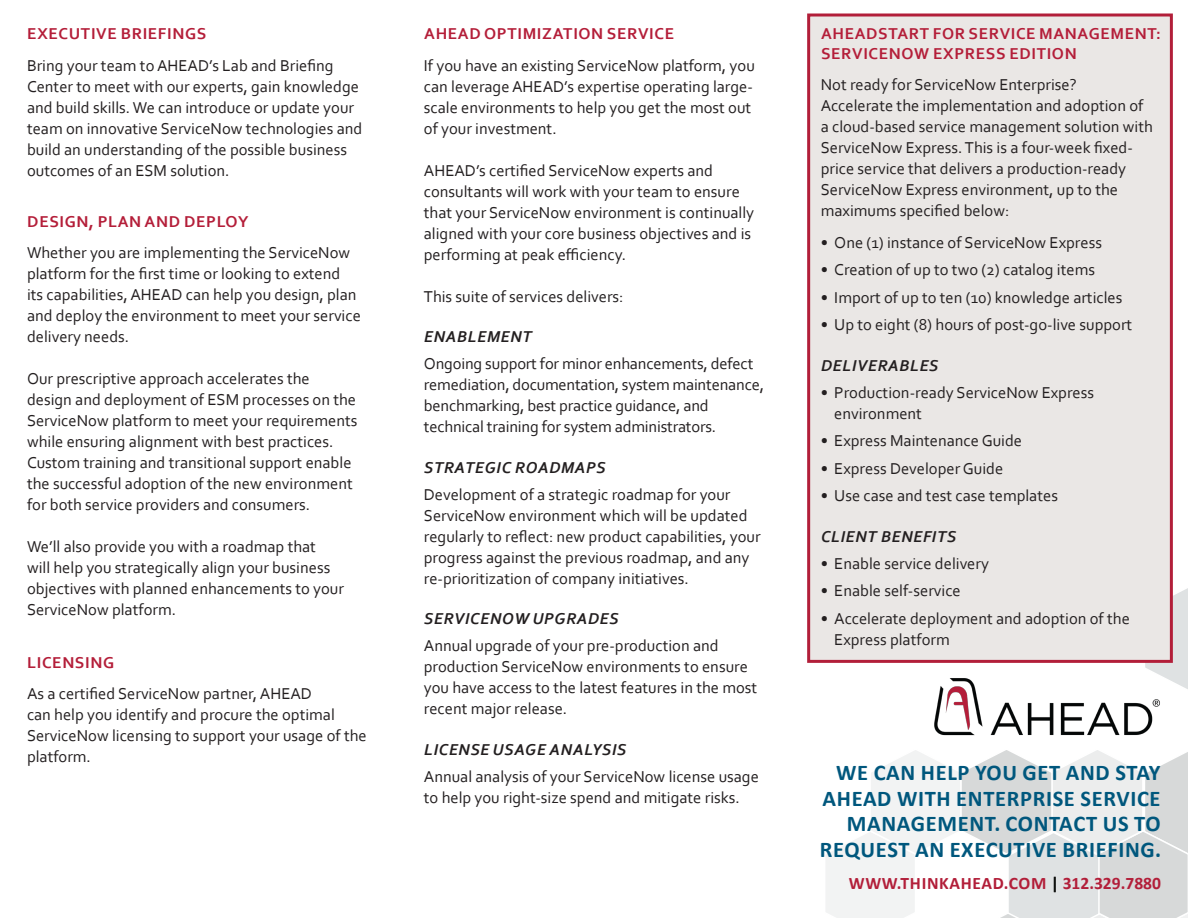
<style>
.page{position:relative;width:1188px;height:918px;background:#fff}
.page>*{position:absolute;margin:0;border:0;box-sizing:border-box;transform-origin:0 0}
.Subhead_1-K{font:700 22.5px/25.5px "Calibri";letter-spacing:.03em;color:#00577d;text-align:right}
.Body_1{font:700 17.55px "Calibri";letter-spacing:.04em;color:#b21e39}
.Body_1-2{font:16.5px/21px "Corbel";color:#231f20}
.Body_1-less_after{font:16.5px/21px "Corbel";color:#231f20}
.Subhead_1{font:700 16.5px/19.5px "Corbel";letter-spacing:.04em;color:#b41e39}
.Subhead_2{font:italic 700 16.5px "Corbel";letter-spacing:.04em;color:#231f20}
.s1{color:#040503}
</style>
<div class="page">
<svg style="left:1145px;top:588px;width:43px;height:101px"></svg>
<svg style="left:826px;top:750px;width:362px;height:168px"></svg>
<div style="left:807px;top:14px;width:366px;height:649px;background:#eae7e5;border:3px solid #b21e39"></div>
<img style="left:934px;top:675px;width:227px;height:61px">
<p class="Subhead_1" style="left:27px;top:24px;width:180px">EXECUTIVE BRIEFINGS</p>
<p class="Body_1-2" style="left:27px;top:54px;width:337px">Bring your team to AHEAD’s Lab and Briefing Center to meet with our experts, gain knowledge and build skills. We can introduce or update your team on innovative ServiceNow technologies and build an understanding of the possible business outcomes of an ESM solution.</p>
<p class="Subhead_1" style="left:27px;top:211px;width:223px">DESIGN, PLAN AND DEPLOY</p>
<p class="Body_1-2" style="left:27px;top:242px;width:335px">Whether you are implementing the ServiceNow platform for the first time or looking to extend<br>its capabilities, AHEAD can help you design, plan and deploy the environment to meet your service delivery needs.</p>
<p class="Body_1-2" style="left:27px;top:368px;width:332px">Our prescriptive approach accelerates the design and deployment of ESM processes on the ServiceNow platform to meet your requirements while ensuring alignment with best practices.<br>Custom training and transitional support enable the successful adoption of the new environment for both service providers and consumers.</p>
<p class="Body_1-2" style="left:27px;top:536px;width:319px">We’ll also provide you with a roadmap that<br>will help you strategically align your business objectives with planned enhancements to your ServiceNow platform.</p>
<p class="Subhead_1" style="left:27px;top:652px;width:88px">LICENSING</p>
<p class="Body_1-2" style="left:27px;top:683px;width:341px">As a certified ServiceNow partner, AHEAD<br>can help you identify and procure the optimal ServiceNow licensing to support your usage of the platform.</p>
<p class="Subhead_1" style="left:424px;top:24px;width:251px">AHEAD OPTIMIZATION SERVICE</p>
<p class="Body_1-2" style="left:424px;top:54px;width:332px">If you have an existing ServiceNow platform, you can leverage AHEAD’s expertise operating large&shy;scale environments to help you get the most out of your investment.</p>
<p class="Body_1-2" style="left:424px;top:159px;width:332px">AHEAD’s certified ServiceNow experts and consultants will work with your team to ensure that your ServiceNow environment is continually aligned with your core business objectives and is performing at peak efficiency.</p>
<p class="Body_1-2" style="left:424px;top:285px;width:201px">This suite of services delivers:</p>
<p class="Subhead_2" style="left:424px;top:327px;width:109px">ENABLEMENT</p>
<p class="Body_1-2" style="left:424px;top:353px;width:342px">Ongoing support for minor enhancements, defect remediation, documentation, system maintenance, benchmarking, best practice guidance, and technical training for system administrators.</p>
<p class="Subhead_2" style="left:424px;top:457px;width:183px">STRATEGIC ROADMAPS</p>
<p class="Body_1-2" style="left:424px;top:483px;width:338px">Development of a strategic roadmap for your ServiceNow environment which will be updated regularly to reflect: new product capabilities, your progress against the previous roadmap, and any re-prioritization of company initiatives.</p>
<p class="Subhead_2" style="left:424px;top:609px;width:196px">SERVICENOW UPGRADES</p>
<p class="Body_1-2" style="left:424px;top:635px;width:335px">Annual upgrade of your pre-production and production ServiceNow environments to ensure you have access to the latest features in the most recent major release.</p>
<p class="Subhead_2" style="left:424px;top:739px;width:204px">LICENSE USAGE ANALYSIS</p>
<p class="Body_1-2" style="left:424px;top:765px;width:337px">Annual analysis of your ServiceNow license usage to help you right-size spend and mitigate risks.</p>
<p class="Subhead_1" style="left:821px;top:24px;width:341px">AHEADSTART FOR SERVICE MANAGEMENT:<br>SERVICENOW EXPRESS EDITION</p>
<p class="Body_1-less_after" style="left:821px;top:74px;width:334px">Not ready for ServiceNow Enterprise?<br>Accelerate the implementation and adoption of a cloud-based service management solution with ServiceNow Express. This is a four-week fixed&shy;price service that delivers a production-ready ServiceNow Express environment, up to the maximums specified below:</p>
<p class="Body_1-2" style="left:821px;top:231px;width:283px">• One (1) instance of ServiceNow Express</p>
<p class="Body_1-2" style="left:821px;top:259px;width:276px">• Creation of up to two (2) catalog items</p>
<p class="Body_1-2" style="left:821px;top:286px;width:303px">• Import of up to ten (10) knowledge articles</p>
<p class="Body_1-2" style="left:821px;top:314px;width:313px">• Up to eight (8) hours of post-go-live support</p>
<p class="Subhead_2" style="left:821px;top:355px;width:119px">DELIVERABLES</p>
<p class="Body_1-2" style="left:834px;top:381px;width:261px;text-indent:-14px">• Production-ready ServiceNow Express environment</p>
<p class="Body_1-2" style="left:821px;top:430px;width:203px">• Express Maintenance Guide</p>
<p class="Body_1-2" style="left:821px;top:457px;width:184px">• Express Developer Guide</p>
<p class="Body_1-2" style="left:821px;top:485px;width:239px">• Use case and test case templates</p>
<p class="Subhead_2" style="left:821px;top:526px;width:137px">CLIENT BENEFITS</p>
<p class="Body_1-2" style="left:821px;top:552px;width:170px">• Enable service delivery</p>
<p class="Body_1-2" style="left:821px;top:580px;width:141px">• Enable self-service</p>
<p class="Body_1-2" style="left:834px;top:607px;width:297px;text-indent:-14px">• Accelerate deployment and adoption of the<br>Express platform</p>
<p class="Subhead_1-K" style="left:820px;top:759px;width:343px">WE CAN HELP YOU GET AND STAY<br>AHEAD WITH ENTERPRISE SERVICE<br>MANAGEMENT. CONTACT US TO<br>REQUEST AN EXECUTIVE BRIEFING.</p>
<p class="Body_1" style="left:849px;top:872px;width:314px">WWW.THINKAHEAD.COM <span class="s1">|</span> 312.329.7880</p>
</div>
